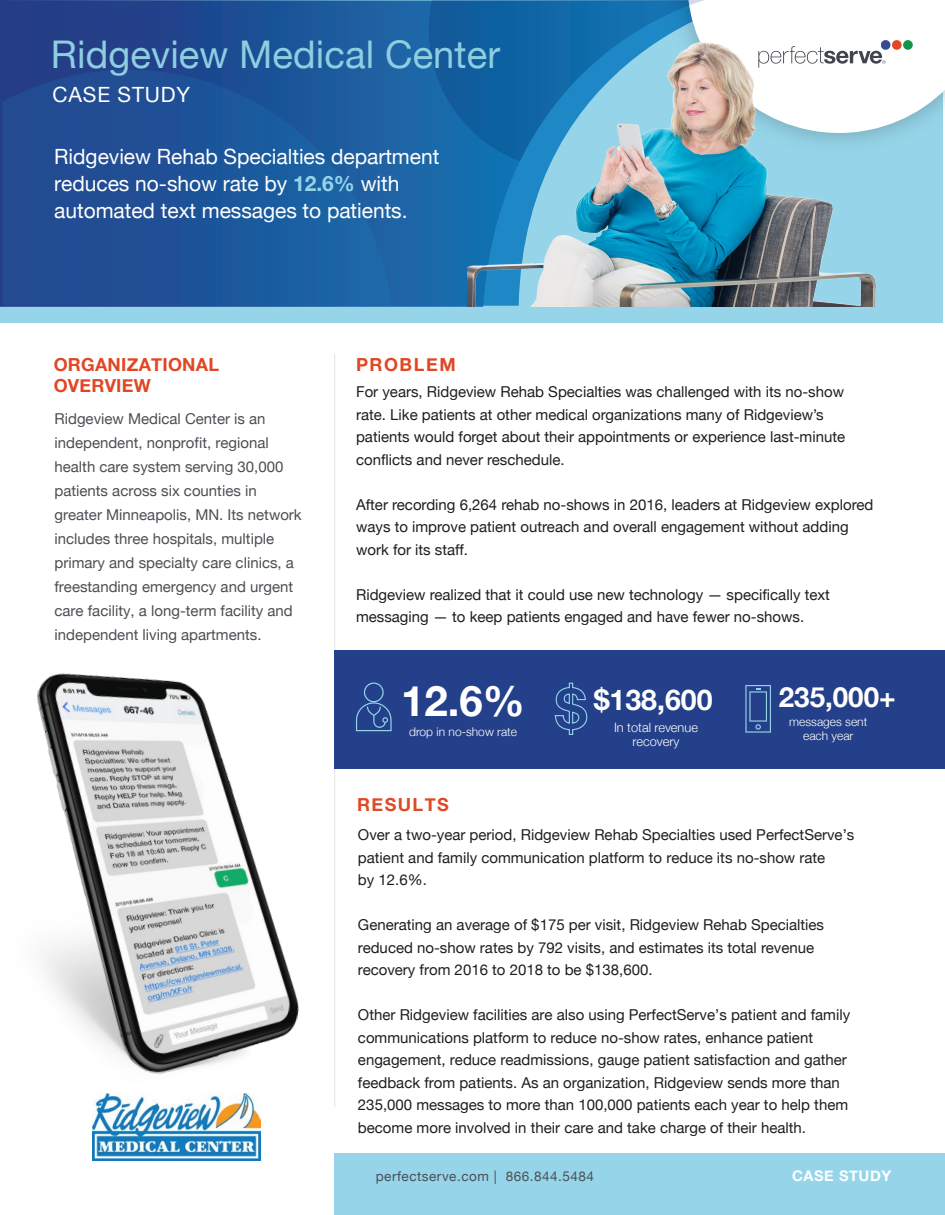
<style>
.page{position:relative;width:945px;height:1215px;background:#fff}
.page>*{position:absolute;margin:0;border:0;box-sizing:border-box;transform-origin:0 0}
.t1{font:700 42px "Helvetica Neue";color:#fff}
.t2{font:38.1px "Helvetica Neue";letter-spacing:.005em;color:#8ecee1}
.t3{font:700 28.5px "Helvetica Neue";color:#fff}
.t4{font:700 27.75px "Helvetica Neue";color:#fff}
.t5{font:21px/27px "Helvetica Neue";color:#fff}
.t6{font:21px "Helvetica Neue";letter-spacing:.04em;color:#fff}
.t7{font:700 18px/21.6px "Helvetica Neue";letter-spacing:.015em;color:#e14725}
.t8{font:700 18px "Helvetica Neue";letter-spacing:.085em;color:#e14725}
.t9{font:700 18px "Helvetica Neue";letter-spacing:.08em;color:#e04926}
.t10{font:15px/22.5px "Helvetica Neue";color:#211d1e}
.t11{font:15px/24px "Helvetica Neue";color:#4b4f54}
.t12{font:700 14.7px "Helvetica Neue";letter-spacing:.04em;color:#fff}
.t13{font:13.5px "Helvetica Neue";letter-spacing:.04em;color:#4a4f55}
.t14{font:300 12.75px/14.4px "Helvetica Neue";color:#fff;text-align:center}
.t15{font:300 12px/13.5px "Helvetica Neue";color:#fff;text-align:center}
.s1{font-weight:700;color:#96d5e9}
</style>
<div class="page">
<div style="left:0;top:0;width:943px;height:313px;background:#96d5e9"></div>
<svg style="left:0;top:0;width:468px;height:307px;background:#1e5599"></svg>
<hr style="left:334px;top:354px;width:1px;height:753px;background:#d1cfcb">
<div style="left:335px;top:1154px;width:610px;height:61px;background:#96d5e9"></div>
<svg style="left:705px;top:0;width:240px;height:133px;background:#eaf3f5"></svg>
<svg style="left:429px;top:0;width:276px;height:170px;background:#1763a3"></svg>
<svg style="left:2px;top:70px;width:391px;height:237px;background:#1e5398"></svg>
<img style="left:468px;top:1px;width:416px;height:306px">
<div style="left:0;top:307px;width:943px;height:16px;background:#96d5e9"></div>
<div style="left:335px;top:650px;width:610px;height:119px;background:#24408a"></div>
<svg style="left:745px;top:685px;width:26px;height:48px"></svg>
<svg style="left:554px;top:682px;width:34px;height:53px"></svg>
<img style="left:37px;top:563px;width:367px;height:609px">
<h2 class="t2" style="left:51px;top:27px;width:451px">Ridgeview Medical Center</h2>
<h3 class="t6" style="left:53px;top:79px;width:139px">CASE STUDY</h3>
<h3 class="t5" style="left:54px;top:144px;width:387px">Ridgeview Rehab Specialties department reduces no-show rate by <span class="s1">12.6%</span> with automated text messages to patients.</h3>
<p class="t7" style="left:54px;top:354px;width:167px">ORGANIZATIONAL<br>OVERVIEW</p>
<p class="t11" style="left:55px;top:408px;width:249px">Ridgeview Medical Center is an independent, nonprofit, regional health care system serving 30,000 patients across six counties in greater Minneapolis, MN. Its network includes three hospitals, multiple primary and specialty care clinics, a freestanding emergency and urgent care facility, a long-term facility and independent living apartments.</p>
<p class="t8" style="left:356px;top:350px;width:101px">PROBLEM</p>
<p class="t10" style="left:356px;top:382px;width:491px">For years, Ridgeview Rehab Specialties was challenged with its no-show rate. Like patients at other medical organizations many of Ridgeview’s patients would forget about their appointments or experience last-minute conflicts and never reschedule.</p>
<p class="t10" style="left:356px;top:494px;width:519px">After recording 6,264 rehab no-shows in 2016, leaders at Ridgeview explored ways to improve patient outreach and overall engagement without adding work for its staff.</p>
<p class="t10" style="left:356px;top:584px;width:475px">Ridgeview realized that it could use new technology — specifically text messaging — to keep patients engaged and have fewer no-shows.</p>
<h1 class="t1" style="left:401px;top:668px;width:125px">12.6%</h1>
<p class="t15" style="left:409px;top:724px;width:109px">drop in no-show rate</p>
<p class="t15" style="left:789px;top:715px;width:79px">messages sent each year</p>
<h3 class="t3" style="left:594px;top:677px;width:120px">$138,600</h3>
<h3 class="t4" style="left:779px;top:675px;width:118px">235,000+</h3>
<p class="t14" style="left:614px;top:719px;width:86px">In total revenue recovery</p>
<p class="t9" style="left:357px;top:791px;width:93px">RESULTS</p>
<p class="t10" style="left:358px;top:824px;width:498px">Over a two-year period, Ridgeview Rehab Specialties used PerfectServe’s patient and family communication platform to reduce its no-show rate<br>by 12.6%.</p>
<p class="t10" style="left:358px;top:914px;width:468px">Generating an average of $175 per visit, Ridgeview Rehab Specialties reduced no-show rates by 792 visits, and estimates its total revenue recovery from 2016 to 2018 to be $138,600.</p>
<p class="t10" style="left:358px;top:1004px;width:494px">Other Ridgeview facilities are also using PerfectServe’s patient and family communications platform to reduce no-show rates, enhance patient engagement, reduce readmissions, gauge patient satisfaction and gather feedback from patients. As an organization, Ridgeview sends more than 235,000 messages to more than 100,000 patients each year to help them become more involved in their care and take charge of their health.</p>
<p class="t13" style="left:376px;top:1166px;width:220px">perfectserve.com | 866.844.5484</p>
<p class="t12" style="left:792px;top:1164px;width:101px">CASE STUDY</p>
</div>
